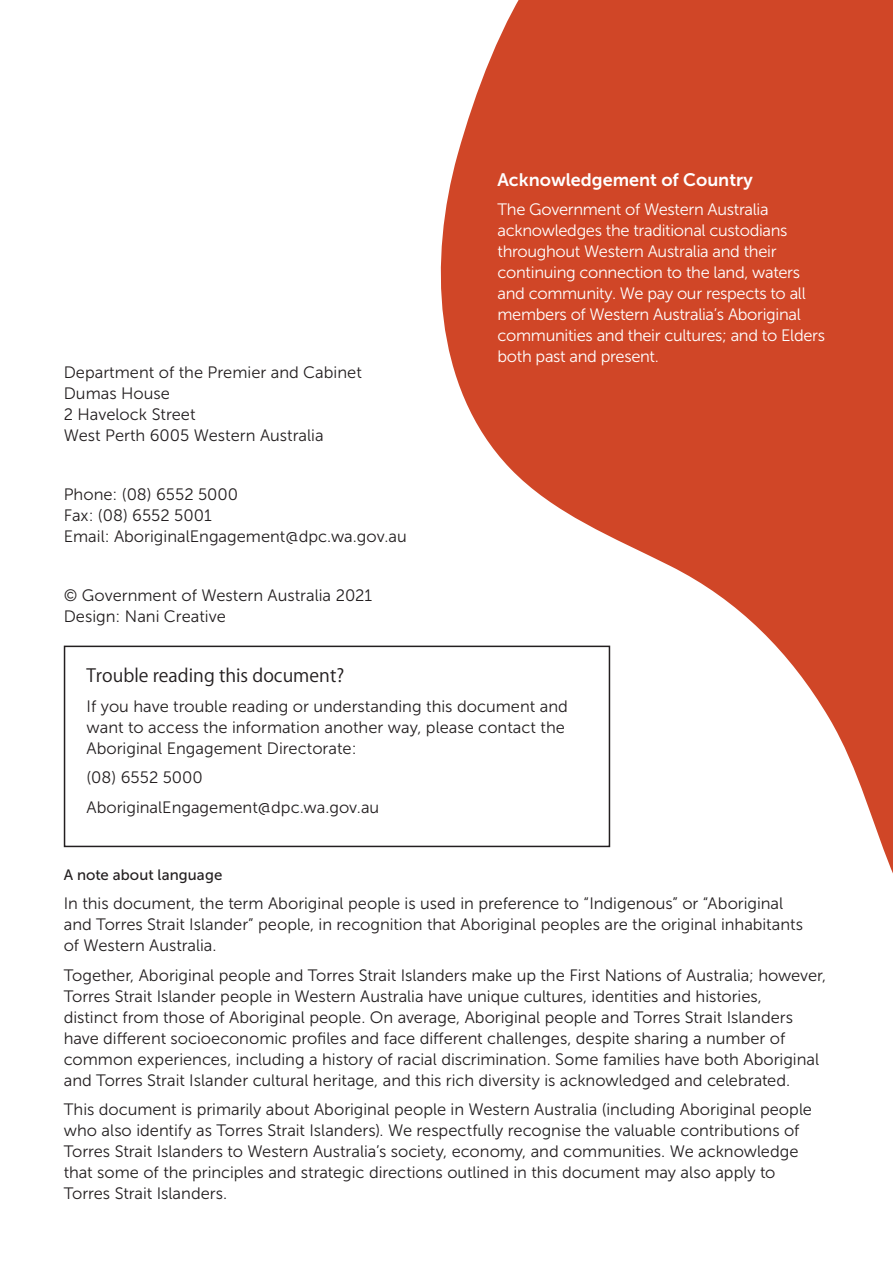
<style>
.page{position:relative;width:893px;height:1263px;background:#fff}
.page>*{position:absolute;margin:0;border:0;box-sizing:border-box;transform-origin:0 0}
.H2{font:18px "Koz Go Pr 6 N";color:#231f20}
.t1{font:18px "Museo Sans 700";color:#fff}
.t2{font:16.5px/21px "Museo Sans 300";color:#231f20}
.t3{font:16.5px/21px "Museo Sans 300";letter-spacing:-.02em;color:#fff}
.H2-2{font:15px "Museo Sans 500";letter-spacing:.005em;color:#231f20}
</style>
<div class="page">
<svg style="left:429px;top:0;width:464px;height:874px;fill:#d04627"></svg>
<div style="left:64px;top:646px;width:546px;height:201px;border:2px solid #231f20"></div>
<p class="t2" style="left:64px;top:362px;width:300px">Department of the Premier and Cabinet<br>Dumas House<br>2 Havelock Street<br>West Perth 6005 Western Australia</p>
<p class="t2" style="left:64px;top:484px;width:345px">Phone: (08) 6552 5000<br>Fax: (08) 6552 5001<br>Email: AboriginalEngagement@dpc.wa.gov.au</p>
<p class="t2" style="left:64px;top:585px;width:310px">© Government of Western Australia 2021<br>Design: Nani Creative</p>
<h3 class="t1" style="left:497px;top:169px;width:257px">Acknowledgement of Country</h3>
<p class="t3" style="left:497px;top:199px;width:329px">The Government of Western Australia acknowledges the traditional custodians throughout Western Australia and their continuing connection to the land, waters and community. We pay our respects to all members of Western Australia’s Aboriginal communities and their cultures; and to Elders both past and present.</p>
<h3 class="H2" style="left:87px;top:666px;width:259px">Trouble reading this document?</h3>
<p class="t2" style="left:87px;top:696px;width:483px">If you have trouble reading or understanding this document and want to access the information another way, please contact the<br>Aboriginal Engagement Directorate:</p>
<p class="t2" style="left:87px;top:767px;width:118px">(08) 6552 5000</p>
<p class="t2" style="left:87px;top:797px;width:294px">AboriginalEngagement@dpc.wa.gov.au</p>
<h3 class="H2-2" style="left:64px;top:866px;width:160px">A note about language</h3>
<p class="t2" style="left:64px;top:893px;width:741px">In this document, the term Aboriginal people is used in preference to “Indigenous” or “Aboriginal and Torres Strait Islander” people, in recognition that Aboriginal peoples are the original inhabitants of Western Australia.</p>
<p class="t2" style="left:64px;top:964px;width:764px">Together, Aboriginal people and Torres Strait Islanders make up the First Nations of Australia; however, Torres Strait Islander people in Western Australia have unique cultures, identities and histories,<br>distinct from those of Aboriginal people. On average, Aboriginal people and Torres Strait Islanders have different socioeconomic profiles and face different challenges, despite sharing a number of common experiences, including a history of racial discrimination. Some families have both Aboriginal and Torres Strait Islander cultural heritage, and this rich diversity is acknowledged and celebrated.</p>
<p class="t2" style="left:64px;top:1099px;width:750px">This document is primarily about Aboriginal people in Western Australia (including Aboriginal people who also identify as Torres Strait Islanders). We respectfully recognise the valuable contributions of Torres Strait Islanders to Western Australia’s society, economy, and communities. We acknowledge that some of the principles and strategic directions outlined in this document may also apply to Torres Strait Islanders.</p>
</div>
